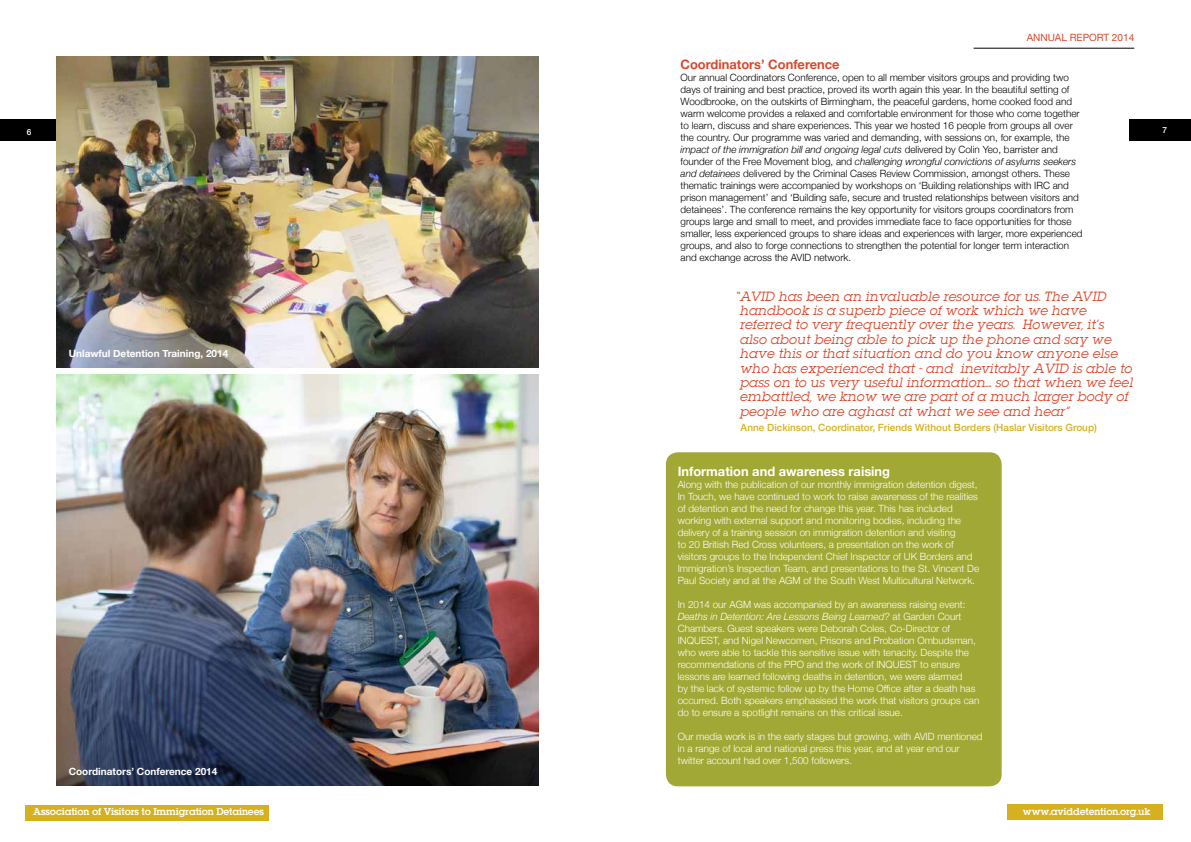
<style>
.page{position:relative;width:1191px;height:842px;background:#fff}
.page>*{position:absolute;margin:0;border:0;box-sizing:border-box;transform-origin:0 0}
.t1{font:700 13px "Helvetica Neue";color:#fff}
.t2{font:700 13px "Helvetica Neue";color:#dc462a}
.t3{font:italic 12px/14.4px "Lubalin";color:#dc462a}
.t4{font:300 10px/12px "Helvetica Neue";color:#fff}
.t5{font:300 10px/12px "Helvetica Neue";color:#000}
.t6{font:500 10px "Helvetica Neue";color:#d6b11d}
.t7{font:700 10px "Helvetica Neue";color:#fff}
.t8{font:10px "Helvetica Neue";color:#dc462a}
.t9{font:9px "Lubalin Demi";letter-spacing:-.02em;color:#fff}
.t10{font:500 8.3px "Helvetica Neue";color:#fff}
.s1{font-style:italic}
</style>
<div class="page">
<div style="left:1007px;top:805px;width:155px;height:15px;background:#d6b11d"></div>
<div style="left:25px;top:805px;width:244px;height:15px;background:#d6b11d"></div>
<div style="left:0;top:120px;width:61px;height:21px;background:#000"></div>
<div style="left:1129px;top:120px;width:62px;height:21px;background:#000"></div>
<hr style="left:973px;top:48px;width:161px;height:1px;background:#000">
<img style="left:57px;top:57px;width:482px;height:310px">
<img style="left:57px;top:374px;width:482px;height:411px">
<div style="left:666px;top:452px;width:335px;height:334px;background:#a2a835;border-radius:12px"></div>
<p class="t8" style="left:1026px;top:30px;width:109px">ANNUAL REPORT 2014</p>
<h1 class="t2" style="left:680px;top:55px;width:160px">Coordinators’ Conference</h1>
<p class="t5" style="left:680px;top:71px;width:403px">Our annual Coordinators Conference, open to all member visitors groups and providing two days of training and best practice, proved its worth again this year. In the beautiful setting of Woodbrooke, on the outskirts of Birmingham, the peaceful gardens, home cooked food and warm welcome provides a relaxed and comfortable environment for those who come together to learn, discuss and share experiences. This year we hosted 16 people from groups all over the country. Our programme was varied and demanding, with sessions on, for example, the <span class="s1">impact of the immigration bill and ongoing legal cuts</span> delivered by Colin Yeo, barrister and founder of the Free Movement blog, and <span class="s1">challenging wrongful convictions of asylums seekers and detainees</span> delivered by the Criminal Cases Review Commission, amongst others. These thematic trainings were accompanied by workshops on ‘Building relationships with IRC and prison management’ and ‘Building safe, secure and trusted relationships between visitors and detainees’. The conference remains the key opportunity for visitors groups coordinators from groups large and small to meet, and provides immediate face to face opportunities for those smaller, less experienced groups to share ideas and experiences with larger, more experienced groups, and also to forge connections to strengthen the potential for longer term interaction and exchange across the AVID network.</p>
<p class="t10" style="left:27px;top:126px;width:6px">6</p>
<p class="t10" style="left:1162px;top:123px;width:6px">7</p>
<p class="t7" style="left:69px;top:345px;width:161px">Unlawful Detention Training, 2014</p>
<p class="t7" style="left:69px;top:763px;width:150px">Coordinators’ Conference 2014</p>
<p class="t3" style="left:739px;top:289px;width:395px;text-indent:-4px">“AVID has been an invaluable resource for us. The AVID handbook is a superb piece of work which we have referred to very frequently over the years. However, it’s also about being able to pick up the phone and say we have this or that situation and do you know anyone else who has experienced that - and inevitably AVID is able to pass on to us very useful information.... so that when we feel embattled, we know we are part of a much larger body of people who are aghast at what we see and hear”</p>
<p class="t6" style="left:740px;top:419px;width:358px">Anne Dickinson, Coordinator, Friends Without Borders (Haslar Visitors Group)</p>
<h1 class="t1" style="left:677px;top:461px;width:214px">Information and awareness raising</h1>
<p class="t4" style="left:677px;top:477px;width:303px">Along with the publication of our monthly immigration detention digest, In Touch, we have continued to work to raise awareness of the realities of detention and the need for change this year. This has included working with external support and monitoring bodies, including the delivery of a training session on immigration detention and visiting<br>to 20 British Red Cross volunteers, a presentation on the work of visitors groups to the Independent Chief Inspector of UK Borders and Immigration’s Inspection Team, and presentations to the St. Vincent De Paul Society and at the AGM of the South West Multicultural Network.</p>
<p class="t4" style="left:677px;top:597px;width:303px">In 2014 our AGM was accompanied by an awareness raising event:<br><span class="s1">Deaths in Detention: Are Lessons Being Learned?</span> at Garden Court Chambers. Guest speakers were Deborah Coles, Co-Director of INQUEST, and Nigel Newcomen, Prisons and Probation Ombudsman, who were able to tackle this sensitive issue with tenacity. Despite the recommendations of the PPO and the work of INQUEST to ensure lessons are learned following deaths in detention, we were alarmed<br>by the lack of systemic follow up by the Home Office after a death has occurred. Both speakers emphasised the work that visitors groups can do to ensure a spotlight remains on this critical issue.</p>
<p class="t4" style="left:677px;top:729px;width:306px">Our media work is in the early stages but growing, with AVID mentioned in a range of local and national press this year, and at year end our twitter account had over 1,500 followers.</p>
<p class="t9" style="left:33px;top:805px;width:232px">Association of Visitors to Immigration Detainees</p>
<p class="t9" style="left:1023px;top:805px;width:129px">www.aviddetention.org.uk</p>
</div>
